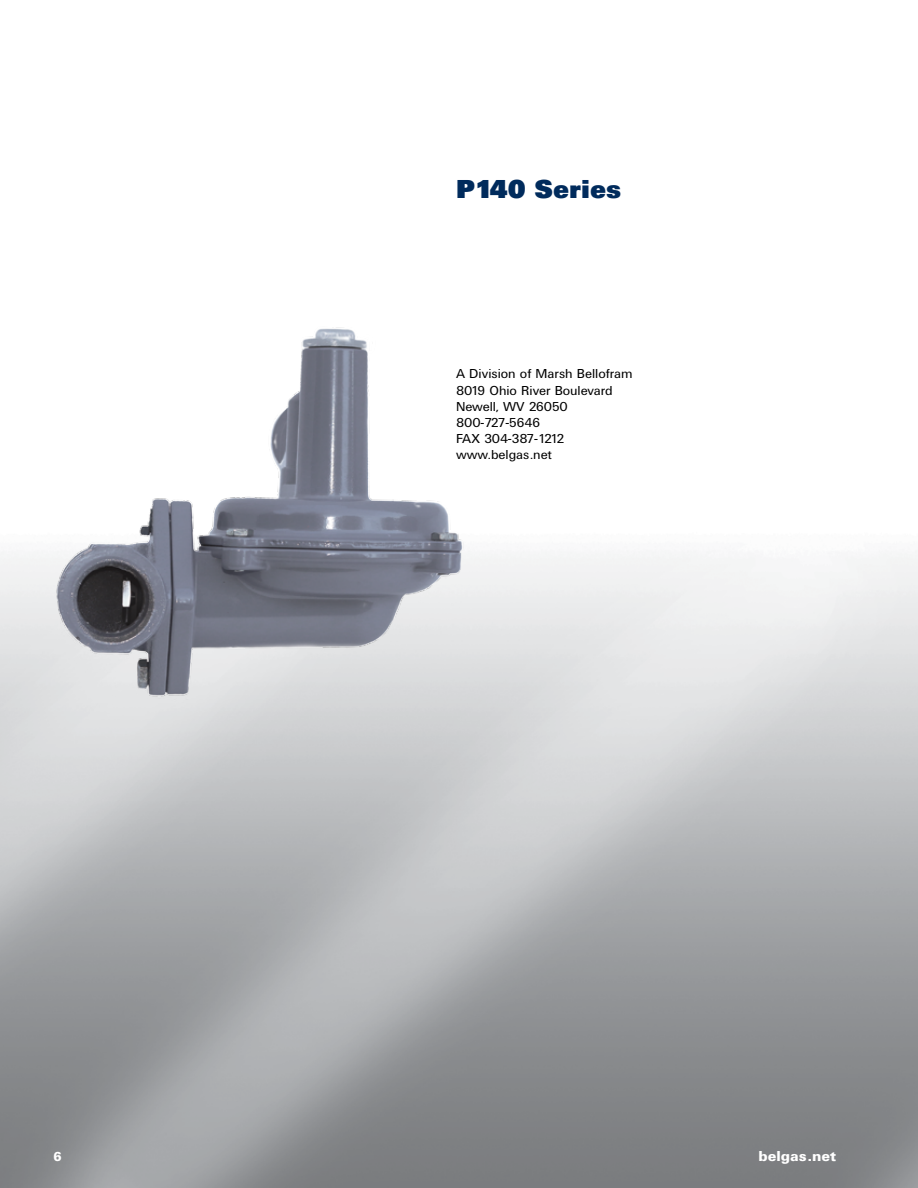
<style>
.page{position:relative;width:918px;height:1188px;background:#fff}
.page>*{position:absolute;margin:0;border:0;box-sizing:border-box;transform-origin:0 0}
.t1{font:27px "Univers Ultra Bold DTC";color:#002b5c}
.t2{font:15px "Univers Black DTC";color:#fff}
.t3{font:13.5px/16.2px "Univers DTC";color:#000}
.t4{font:13.5px "Univers Black DTC";color:#fff}
</style>
<div class="page">
<img style="left:40px;top:327px;width:436px;height:378px">
<h1 class="t1" style="left:456px;top:173px;width:167px">P140 Series</h1>
<p class="t3" style="left:456px;top:366px;width:178px">A Division of Marsh Bellofram<br>8019 Ohio River Boulevard<br>Newell, WV 26050<br>800-727-5646<br>FAX 304-387-1212 www.belgas.net</p>
<p class="t4" style="left:53px;top:1148px;width:10px">6</p>
<p class="t2" style="left:759px;top:1147px;width:79px">belgas.net</p>
</div>
